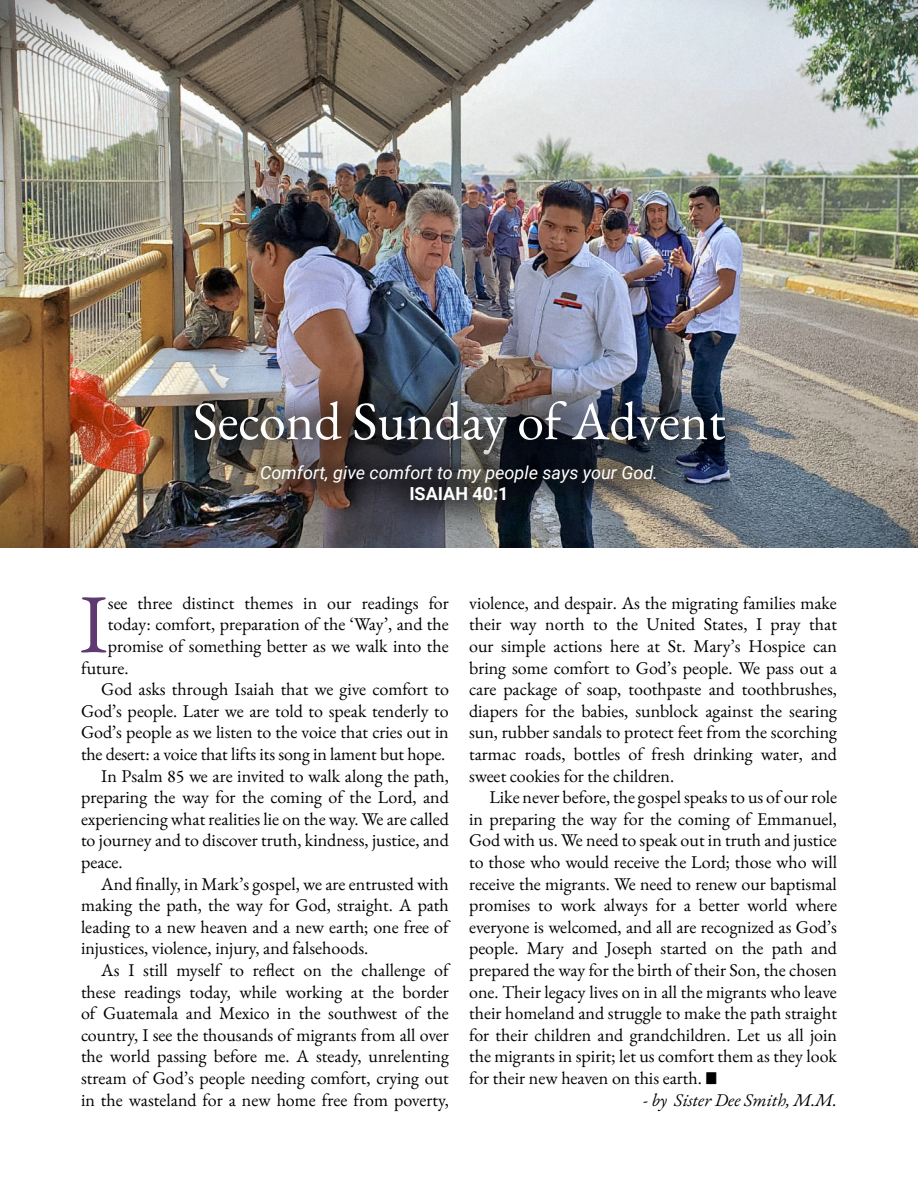
<style>
.page{position:relative;width:918px;height:1188px;background:#fff}
.page>*{position:absolute;margin:0;border:0;box-sizing:border-box;transform-origin:0 0}
.t1{font:83.85px "EB Garamond";color:#5f3a72}
.t2{font:54px "EB Garamond";color:#fff}
.t3{font:18px/21.6px "EB Garamond";color:#000;text-align:justify}
.t4{font:italic 18px "Roboto";color:#fff}
.t5{font:italic 18px "EB Garamond";color:#000}
.t6{font:700 18px "Roboto";color:#fff}
</style>
<div class="page">
<img style="left:0;top:0;width:918px;height:548px">
<div style="left:160px;top:366px;width:600px;height:124px;background:#000;opacity:.5"></div>
<div style="left:226px;top:430px;width:465px;height:107px;background:#000;opacity:.63"></div>
<h2 class="t2" style="left:193px;top:386px;width:534px">Second Sunday of Advent</h2>
<p class="t4" style="left:260px;top:460px;width:400px">Comfort, give comfort to my people says your God.</p>
<p class="t6" style="left:409px;top:481px;width:101px">ISAIAH 40:1</p>
<h1 class="t1" style="left:79px;top:569px;width:30px">I</h1>
<p class="t3" style="left:108px;top:592px;width:342px">see three distinct themes in our readings for</p>
<p class="t3" style="left:108px;top:614px;width:342px">today: comfort, preparation of the ‘Way’, and the</p>
<p class="t3" style="left:108px;top:635px;width:342px">promise of something better as we walk into the</p>
<p class="t3" style="left:81px;top:657px;width:49px">future.</p>
<p class="t3" style="left:101px;top:679px;width:349px">God asks through Isaiah that we give comfort to</p>
<p class="t3" style="left:81px;top:700px;width:369px">God’s people. Later we are told to speak tenderly to</p>
<p class="t3" style="left:81px;top:722px;width:369px">God’s people as we listen to the voice that cries out in</p>
<p class="t3" style="left:81px;top:743px;width:366px">the desert: a voice that lifts its song in lament but hope.</p>
<p class="t3" style="left:101px;top:765px;width:349px">In Psalm 85 we are invited to walk along the path,</p>
<p class="t3" style="left:81px;top:787px;width:369px">preparing the way for the coming of the Lord, and</p>
<p class="t3" style="left:81px;top:808px;width:369px">experiencing what realities lie on the way. We are called</p>
<p class="t3" style="left:81px;top:830px;width:369px">to journey and to discover truth, kindness, justice, and</p>
<p class="t3" style="left:81px;top:851px;width:43px">peace.</p>
<p class="t3" style="left:101px;top:873px;width:349px">And finally, in Mark’s gospel, we are entrusted with</p>
<p class="t3" style="left:81px;top:895px;width:369px">making the path, the way for God, straight. A path</p>
<p class="t3" style="left:81px;top:916px;width:369px">leading to a new heaven and a new earth; one free of</p>
<p class="t3" style="left:81px;top:938px;width:289px">injustices, violence, injury, and falsehoods.</p>
<p class="t3" style="left:101px;top:959px;width:349px">As I still myself to reflect on the challenge of</p>
<p class="t3" style="left:81px;top:981px;width:369px">these readings today, while working at the border</p>
<p class="t3" style="left:81px;top:1003px;width:369px">of Guatemala and Mexico in the southwest of the</p>
<p class="t3" style="left:81px;top:1024px;width:369px">country, I see the thousands of migrants from all over</p>
<p class="t3" style="left:81px;top:1046px;width:369px">the world passing before me. A steady, unrelenting</p>
<p class="t3" style="left:81px;top:1067px;width:369px">stream of God’s people needing comfort, crying out</p>
<p class="t3" style="left:81px;top:1089px;width:369px">in the wasteland for a new home free from poverty,</p>
<p class="t3" style="left:469px;top:592px;width:369px">violence, and despair. As the migrating families make their way north to the United States, I pray that our simple actions here at St. Mary’s Hospice can bring some comfort to God’s people. We pass out a care package of soap, toothpaste and toothbrushes, diapers for the babies, sunblock against the searing sun, rubber sandals to protect feet from the scorching tarmac roads, bottles of fresh drinking water, and sweet cookies for the children.</p>
<p class="t3" style="left:469px;top:787px;width:369px;text-indent:20px">Like never before, the gospel speaks to us of our role in preparing the way for the coming of Emmanuel, God with us. We need to speak out in truth and justice to those who would receive the Lord; those who will receive the migrants. We need to renew our baptismal promises to work always for a better world where everyone is welcomed, and all are recognized as God’s people. Mary and Joseph started on the path and prepared the way for the birth of their Son, the chosen one. Their legacy lives on in all the migrants who leave their homeland and struggle to make the path straight for their children and grandchildren. Let us all join the migrants in spirit; let us comfort them as they look for their new heaven on this earth. ■</p>
<p class="t5" style="left:643px;top:1088px;width:195px">- by Sister Dee Smith, M.M.</p>
</div>
